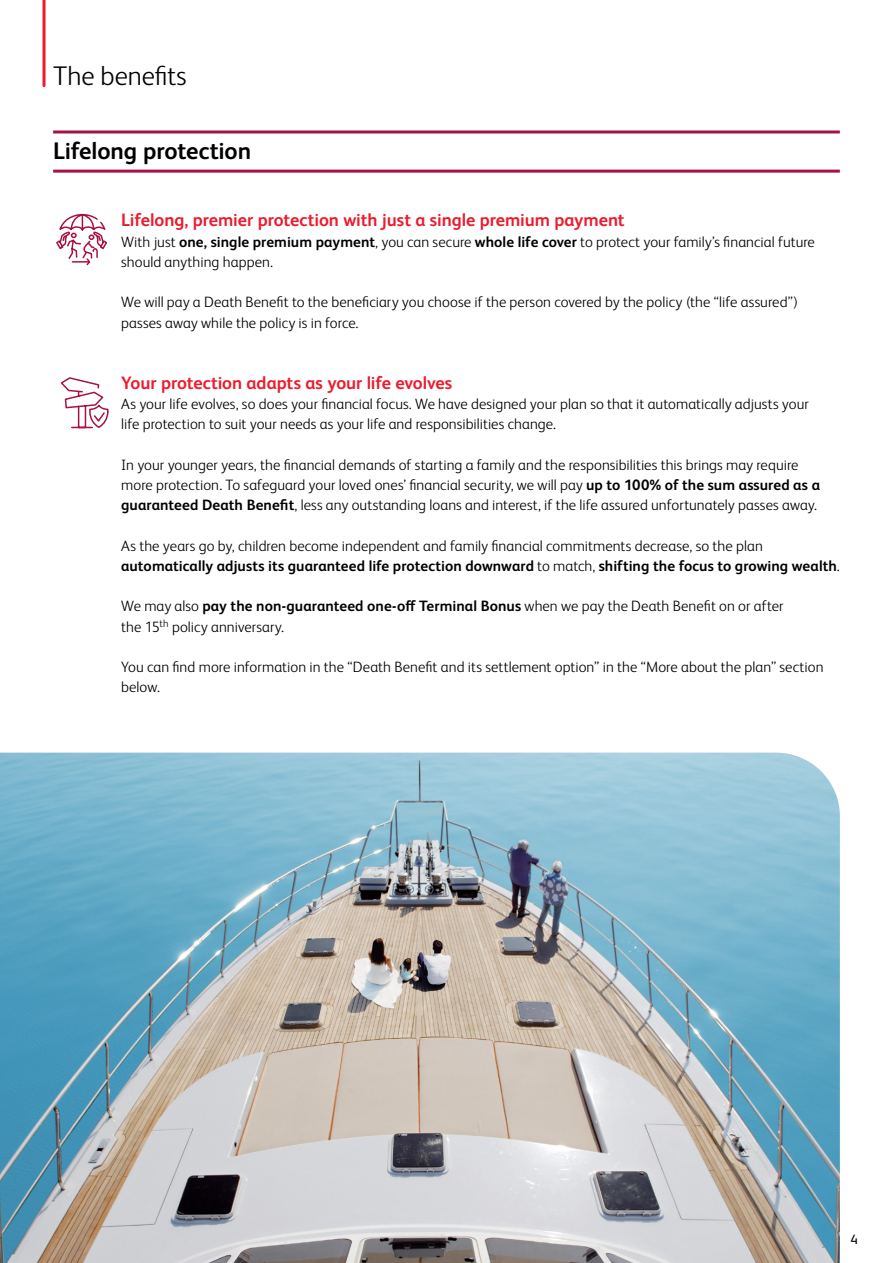
<style>
.page{position:relative;width:893px;height:1263px;background:#fff}
.page>*{position:absolute;margin:0;border:0;box-sizing:border-box;transform-origin:0 0}
.t1{font:300 27px "FS Albert Pro";letter-spacing:-.005em;color:#000}
.t2{font:700 24px "FS Albert Pro";letter-spacing:-.005em;color:#000}
.t3{font:700 18px "FS Albert Pro";letter-spacing:-.005em;color:#ed1b2d}
.t4{font:300 15px/20.2px "FS Albert Pro";letter-spacing:.005em;color:#000}
.t5{font:13.5px "FS Albert Pro";color:#000}
.s1{font-weight:700}
</style>
<div class="page">
<hr style="left:43px;top:0;width:3px;height:86px;background:#ed1b2d">
<hr style="left:53px;top:130px;width:787px;height:3px;background:#a81046">
<hr style="left:53px;top:170px;width:787px;height:3px;background:#a81046">
<svg style="left:56px;top:213px;width:51px;height:53px"></svg>
<svg style="left:61px;top:377px;width:48px;height:52px"></svg>
<img style="left:0;top:753px;width:840px;height:510px">
<p class="t1" style="left:53px;top:57px;width:135px">The benefits</p>
<p class="t2" style="left:53px;top:134px;width:200px">Lifelong protection</p>
<p class="t3" style="left:121px;top:208px;width:505px">Lifelong, premier protection with just a single premium payment</p>
<p class="t4" style="left:121px;top:231px;width:695px">With just <span class="s1">one, single premium payment</span>, you can secure <span class="s1">whole life cover</span> to protect your family’s financial future should anything happen.</p>
<p class="t4" style="left:121px;top:291px;width:679px">We will pay a Death Benefit to the beneficiary you choose if the person covered by the policy (the “life assured”) passes away while the policy is in force.</p>
<p class="t3" style="left:121px;top:370px;width:333px">Your protection adapts as your life evolves</p>
<p class="t4" style="left:121px;top:393px;width:689px">As your life evolves, so does your financial focus. We have designed your plan so that it automatically adjusts your</p>
<p class="t4" style="left:121px;top:413px;width:436px">life protection to suit your needs as your life and responsibilities change.</p>
<p class="t4" style="left:121px;top:453px;width:700px">In your younger years, the financial demands of starting a family and the responsibilities this brings may require more protection. To safeguard your loved ones’ financial security, we will pay <span class="s1">up to 100% of the sum assured as a guaranteed Death Benefit</span>, less any outstanding loans and interest, if the life assured unfortunately passes away.</p>
<p class="t4" style="left:121px;top:534px;width:720px">As the years go by, children become independent and family financial commitments decrease, so the plan <span class="s1">automatically adjusts its guaranteed life protection downward</span> to match, <span class="s1">shifting the focus to growing wealth</span>.</p>
<p class="t4" style="left:121px;top:595px;width:664px">We may also <span class="s1">pay the non-guaranteed one-off Terminal Bonus</span> when we pay the Death Benefit on or after the 15<sup>th</sup> policy anniversary.</p>
<p class="t4" style="left:121px;top:656px;width:704px">You can find more information in the “Death Benefit and its settlement option” in the “More about the plan” section below.</p>
<p class="t5" style="left:850px;top:1229px;width:9px">4</p>
</div>
